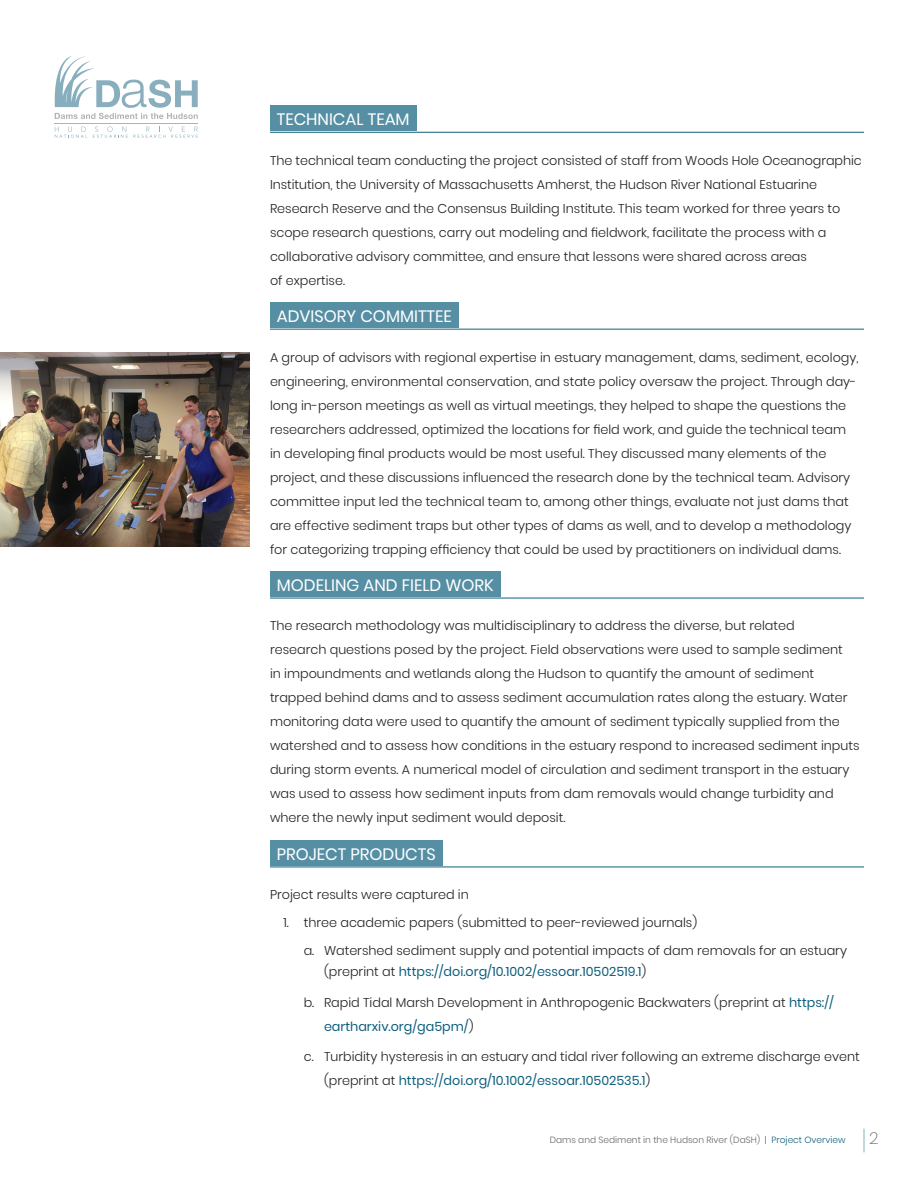
<style>
.page{position:relative;width:918px;height:1188px;background:#fff}
.page>*{position:absolute;margin:0;border:0;box-sizing:border-box;transform-origin:0 0}
.t1{font:16.5px "Poppins";color:#fff}
.t2{font:200 16.5px "Poppins";color:#666}
.t3{font:300 12.75px/24px "Poppins";color:#231f20}
.t4{font:300 9px "Poppins";color:#666}
.s1{font-weight:400;color:#0e5f7d}
.s2{color:#0e5f7d}
</style>
<div class="page">
<svg style="left:864px;top:1129px;width:1px;height:23px"></svg>
<div style="left:270px;top:106px;width:146px;height:25px;background:#568fa4"></div>
<hr style="left:270px;top:132px;width:594px;height:1px;background:#0e5f7d">
<div style="left:270px;top:303px;width:189px;height:25px;background:#568fa4"></div>
<hr style="left:270px;top:329px;width:594px;height:1px;background:#0e5f7d">
<div style="left:270px;top:572px;width:231px;height:25px;background:#568fa4"></div>
<hr style="left:270px;top:598px;width:594px;height:1px;background:#0e5f7d">
<div style="left:270px;top:841px;width:173px;height:25px;background:#568fa4"></div>
<hr style="left:270px;top:867px;width:594px;height:1px;background:#0e5f7d">
<svg style="left:55px;top:127px;width:32px;height:11px"></svg>
<svg style="left:93px;top:126px;width:105px;height:12px"></svg>
<hr style="left:55px;top:123px;width:143px;height:1px;background:#666">
<svg style="left:54px;top:56px;width:144px;height:63px"></svg>
<img style="left:0;top:352px;width:249px;height:195px">
<p class="t1" style="left:277px;top:110px;width:134px">TECHNICAL TEAM</p>
<p class="t3" style="left:270px;top:148px;width:593px">The technical team conducting the project consisted of staff from Woods Hole Oceanographic Institution, the University of Massachusetts Amherst, the Hudson River National Estuarine Research Reserve and the Consensus Building Institute. This team worked for three years to scope research questions, carry out modeling and fieldwork, facilitate the process with a collaborative advisory committee, and ensure that lessons were shared across areas<br>of expertise.</p>
<p class="t1" style="left:277px;top:307px;width:177px">ADVISORY COMMITTEE</p>
<p class="t3" style="left:270px;top:345px;width:590px">A group of advisors with regional expertise in estuary management, dams, sediment, ecology, engineering, environmental conservation, and state policy oversaw the project. Through day&shy;long in-person meetings as well as virtual meetings, they helped to shape the questions the researchers addressed, optimized the locations for field work, and guide the technical team in developing final products would be most useful. They discussed many elements of the project, and these discussions influenced the research done by the technical team. Advisory committee input led the technical team to, among other things, evaluate not just dams that are effective sediment traps but other types of dams as well, and to develop a methodology for categorizing trapping efficiency that could be used by practitioners on individual dams.</p>
<p class="t1" style="left:277px;top:576px;width:219px">MODELING AND FIELD WORK</p>
<p class="t3" style="left:270px;top:614px;width:591px">The research methodology was multidisciplinary to address the diverse, but related<br>research questions posed by the project. Field observations were used to sample sediment<br>in impoundments and wetlands along the Hudson to quantify the amount of sediment trapped behind dams and to assess sediment accumulation rates along the estuary. Water monitoring data were used to quantify the amount of sediment typically supplied from the watershed and to assess how conditions in the estuary respond to increased sediment inputs during storm events. A numerical model of circulation and sediment transport in the estuary was used to assess how sediment inputs from dam removals would change turbidity and where the newly input sediment would deposit.</p>
<p class="t1" style="left:277px;top:845px;width:161px">PROJECT PRODUCTS</p>
<p class="t3" style="left:270px;top:883px;width:200px">Project results were captured in</p>
<p class="t3" style="left:284px;top:911px;width:415px">1. three academic papers (submitted to peer-reviewed journals)</p>
<p class="t3" style="left:324px;top:940px;width:524px;line-height:21px;text-indent:-20px">a. Watershed sediment supply and potential impacts of dam removals for an estuary (preprint at <span class="s1">https://doi.org/10.1002/essoar.10502519.1</span>)</p>
<p class="t3" style="left:324px;top:990px;width:511px;text-indent:-20px">b. Rapid Tidal Marsh Development in Anthropogenic Backwaters (preprint at <span class="s1">https:// eartharxiv.org/ga5pm/</span>)</p>
<p class="t3" style="left:324px;top:1045px;width:537px;text-indent:-20px">c. Turbidity hysteresis in an estuary and tidal river following an extreme discharge event (preprint at <span class="s1">https://doi.org/10.1002/essoar.10502535.1</span>)</p>
<p class="t4" style="left:550px;top:1135px;width:297px">Dams and Sediment in the Hudson River (DaSH) <span class="s2">| Project Overview</span></p>
<p class="t2" style="left:869px;top:1128px;width:11px">2</p>
</div>
